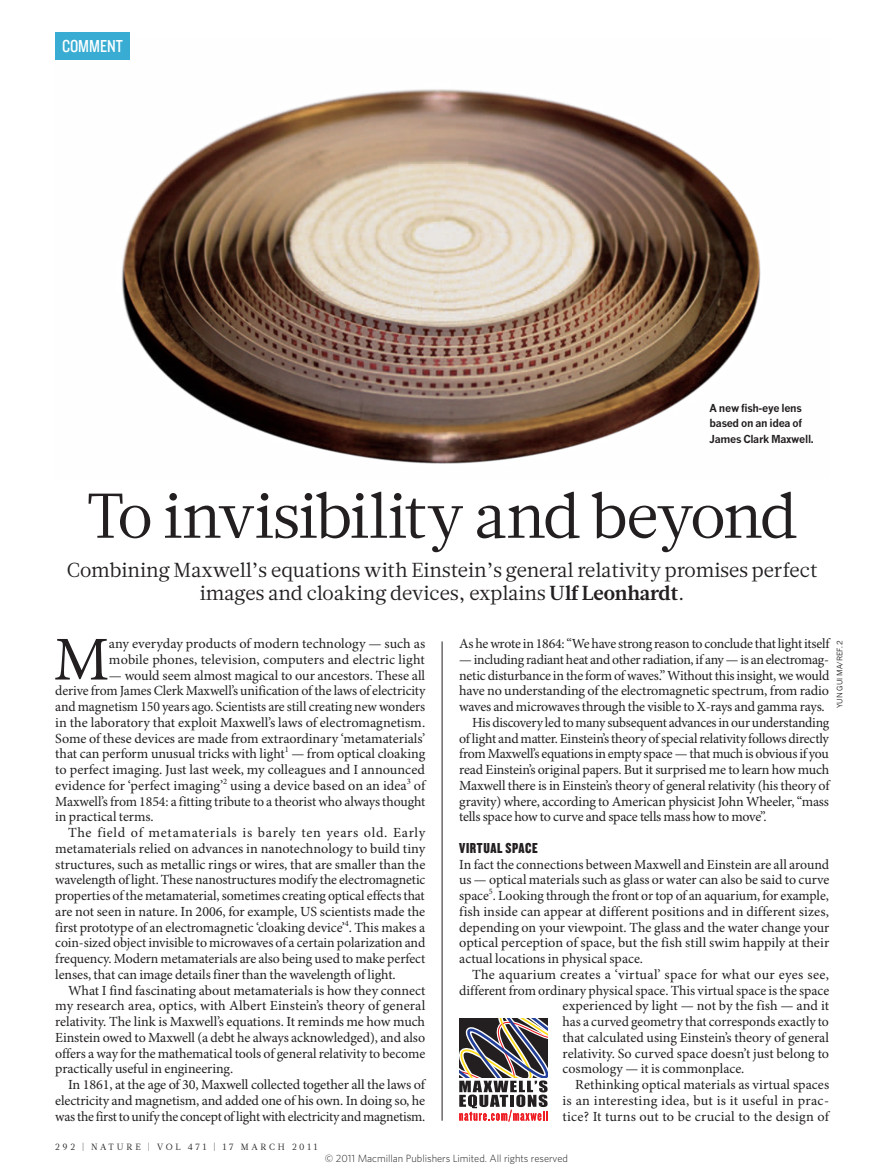
<style>
.page{position:relative;width:893px;height:1174px;background:#fff}
.page>*{position:absolute;margin:0;border:0;box-sizing:border-box;transform-origin:0 0}
.HEAD_42{font:63px "Glosa Math";letter-spacing:-.03em;color:#231f20}
.BODY_DROP_CAP{font:62.4px "Minion Pro";color:#231f20}
.INTRO{font:20.25px/23.7px "Glosa Math";color:#231f20;text-align:center}
.t1{font:18px "Knockout 29 Junior Ltweight";color:#fff}
.CROSSHEAD{font:15px "Knockout 69 Full Liteweight";letter-spacing:.04em;color:#231f20}
.BODY_INDENT{font:13.95px/15.8px "Minion Pro";letter-spacing:-.005em;color:#231f20;text-align:justify}
.BODY_DROP_CAP-2{font:13.95px/15.8px "Minion Pro";color:#231f20}
.BODY_1ST_PARA{font:13.95px/15.8px "Minion Pro";color:#231f20;text-align:justify}
.BODY_INDENT-2{font:13.95px "Minion Pro";letter-spacing:.02em;color:#231f20}
.PIC_CAPTION{font:700 10.8px/15.8px "News Gothic MTOT";letter-spacing:-.03em;color:#231f20}
.t2{font:300 10.5px "Whitney";color:#231f20}
.t3{font:9px "Glosa Math";letter-spacing:.3em;color:#231f20}
.PIC_CREDIT{font:7.5px "News Gothic MTOT";color:#231f20}
.s1{font-weight:700}
</style>
<div class="page">
<img style="left:55px;top:59px;width:706px;height:405px">
<svg style="left:459px;top:1018px;width:89px;height:103px"></svg>
<div style="left:55px;top:32px;width:75px;height:27px;background:#38acd2"></div>
<hr style="left:442px;top:641px;width:1px;height:479px;background:#231f20">
<p class="t1" style="left:62px;top:34px;width:62px">COMMENT</p>
<p class="PIC_CAPTION" style="left:710px;top:400px;width:106px">A new fish-eye lens based on an idea of<br>James Clark Maxwell.</p>
<p class="HEAD_42" style="left:87px;top:474px;width:712px">To invisibility and beyond</p>
<p class="INTRO" style="left:67px;top:558px;width:752px">Combining Maxwell’s equations with Einstein’s general relativity promises perfect images and cloaking devices, explains <span class="s1">Ulf Leonhardt</span>.</p>
<p class="BODY_DROP_CAP" style="left:54px;top:622px;width:57px">M</p>
<p class="BODY_DROP_CAP-2" style="left:109px;top:636px;width:318px">any everyday products of modern technology — such as mobile phones, television, computers and electric light</p>
<p class="BODY_DROP_CAP-2" style="left:55px;top:668px;width:372px;text-align:justify;text-indent:54px">— would seem almost magical to our ancestors. These all derive from James Clerk Maxwell’s unification of the laws of electricity and magnetism 150 years ago. Scientists are still creating new wonders in the laboratory that exploit Maxwell’s laws of electromagnetism.<br>Some of these devices are made from extraordinary ‘metamaterials’ that can perform unusual tricks with light<sup>1</sup> — from optical cloaking to perfect imaging. Just last week, my colleagues and I announced evidence for ‘perfect imaging’<sup>2</sup> using a device based on an idea<sup>3</sup> of Maxwell’s from 1854: a fitting tribute to a theorist who always thought in practical terms.</p>
<p class="BODY_INDENT" style="left:55px;top:825px;width:372px;text-indent:13px">The field of metamaterials is barely ten years old. Early metamaterials relied on advances in nanotechnology to build tiny structures, such as metallic rings or wires, that are smaller than the wavelength of light. These nanostructures modify the electromagnetic properties of the metamaterial, sometimes creating optical effects that are not seen in nature. In 2006, for example, US scientists made the first prototype of an electromagnetic ‘cloaking device’<sup>4</sup>. This makes a coin-sized object invisible to microwaves of a certain polarization and frequency. Modern metamaterials are also being used to make perfect lenses, that can image details finer than the wavelength of light.</p>
<p class="BODY_INDENT" style="left:55px;top:983px;width:372px;text-indent:13px">What I find fascinating about metamaterials is how they connect my research area, optics, with Albert Einstein’s theory of general relativity. The link is Maxwell’s equations. It reminds me how much Einstein owed to Maxwell (a debt he always acknowledged), and also offers a way for the mathematical tools of general relativity to become practically useful in engineering.</p>
<p class="BODY_INDENT" style="left:55px;top:1077px;width:372px;text-indent:13px">In 1861, at the age of 30, Maxwell collected together all the laws of electricity and magnetism, and added one of his own. In doing so, he was the first to unify the concept of light with electricity and magnetism.</p>
<p class="t3" style="left:55px;top:1141px;width:264px">292 | NATURE | VOL 471 | 17 MARCH 2011</p>
<p class="BODY_INDENT" style="left:459px;top:636px;width:372px">As he wrote in 1864: “We have strong reason to conclude that light itself</p>
<p class="BODY_INDENT" style="left:459px;top:652px;width:372px">— including radiant heat and other radiation, if any — is an electromag&shy;netic disturbance in the form of waves.” Without this insight, we would have no understanding of the electromagnetic spectrum, from radio waves and microwaves through the visible to X-rays and gamma rays.</p>
<p class="BODY_INDENT" style="left:459px;top:715px;width:372px;text-indent:13px">His discovery led to many subsequent advances in our understanding of light and matter. Einstein’s theory of special relativity follows directly from Maxwell’s equations in empty space — that much is obvious if you read Einstein’s original papers. But it surprised me to learn how much Maxwell there is in Einstein’s theory of general relativity (his theory of gravity) where, according to American physicist John Wheeler, “mass tells space how to curve and space tells mass how to move”.</p>
<p class="CROSSHEAD" style="left:459px;top:838px;width:80px">VIRTUAL SPACE</p>
<p class="BODY_1ST_PARA" style="left:459px;top:857px;width:372px">In fact the connections between Maxwell and Einstein are all around us — optical materials such as glass or water can also be said to curve space<sup>5</sup>. Looking through the front or top of an aquarium, for example, fish inside can appear at different positions and in different sizes, depending on your viewpoint. The glass and the water change your optical perception of space, but the fish still swim happily at their actual locations in physical space.</p>
<p class="BODY_INDENT-2" style="left:472px;top:966px;width:358px">The aquarium creates a ‘virtual’ space for what our eyes see,</p>
<p class="BODY_INDENT" style="left:459px;top:983px;width:371px">different from ordinary physical space. This virtual space is the space</p>
<p class="BODY_INDENT" style="left:563px;top:998px;width:268px">experienced by light — not by the fish — and it</p>
<p class="BODY_INDENT" style="left:563px;top:1014px;width:268px">has a curved geometry that corresponds exactly to</p>
<p class="BODY_INDENT" style="left:563px;top:1030px;width:268px">that calculated using Einstein’s theory of general</p>
<p class="BODY_INDENT" style="left:563px;top:1046px;width:268px">relativity. So curved space doesn’t just belong to</p>
<p class="BODY_INDENT" style="left:563px;top:1061px;width:183px">cosmology — it is commonplace.</p>
<p class="BODY_INDENT" style="left:563px;top:1077px;width:268px;text-indent:13px">Rethinking optical materials as virtual spaces is an interesting idea, but is it useful in prac&shy;tice? It turns out to be crucial to the design of</p>
<p class="PIC_CREDIT" style="left:835px;top:708px;width:69px;rotate:-90deg">YUN GUI MA/REF. 2</p>
<p class="t2" style="left:325px;top:1151px;width:245px">© 2011 Macmillan Publishers Limited. All rights reserved</p>
</div>
